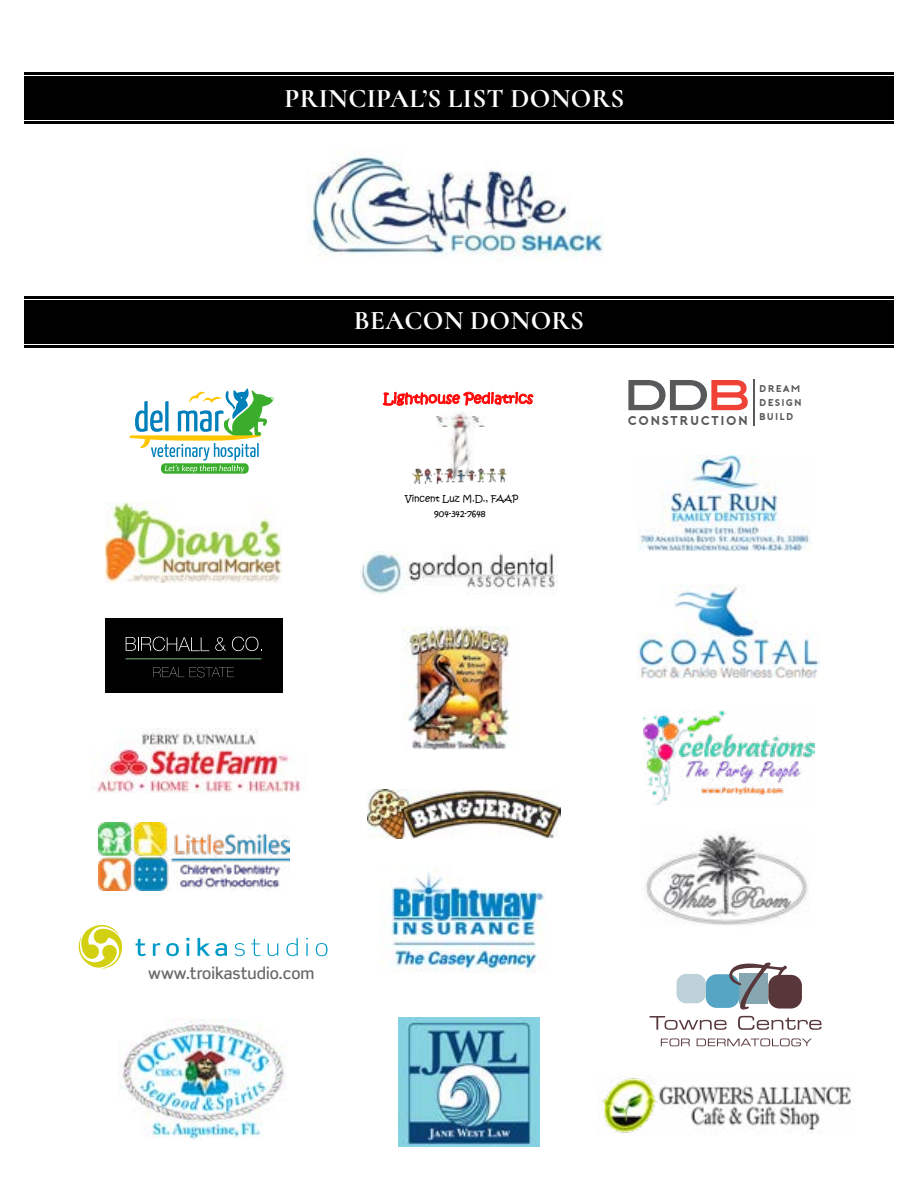
<style>
.page{position:relative;width:918px;height:1188px;background:#fff}
.page>*{position:absolute;margin:0;border:0;box-sizing:border-box;transform-origin:0 0}
.t1{font:700 27px "Cormorant SC";letter-spacing:.01em;color:#fff}
.t2{font:500 15.9px "Scene Std";color:#67686b}
.t3{font:13.8px "Kristen ITC";color:#f00}
.t4{font:12.75px "Porter Bold DEMO";letter-spacing:.1em;color:#58595b}
.t5{font:9.75px/14px "Porter Bold DEMO";letter-spacing:.1em;color:#58595b;text-align:justify}
.t6{font:9px/15.3px "Kristen ITC";color:#000;text-align:center}
</style>
<div class="page">
<hr style="left:24px;top:345px;width:870px;height:3px;background:#000">
<hr style="left:24px;top:296px;width:870px;height:2px;background:#000">
<div style="left:24px;top:300px;width:870px;height:44px;background:#000"></div>
<hr style="left:24px;top:122px;width:870px;height:2px;background:#000">
<hr style="left:24px;top:72px;width:870px;height:3px;background:#000">
<div style="left:24px;top:76px;width:870px;height:44px;background:#000"></div>
<img style="left:119px;top:1019px;width:167px;height:121px">
<img style="left:93px;top:728px;width:211px;height:65px">
<img style="left:361px;top:553px;width:196px;height:41px">
<svg style="left:78px;top:925px;width:44px;height:44px"></svg>
<svg style="left:136px;top:939px;width:10px;height:17px"></svg>
<svg style="left:153px;top:943px;width:7px;height:13px"></svg>
<svg style="left:166px;top:943px;width:13px;height:13px"></svg>
<svg style="left:186px;top:938px;width:3px;height:18px"></svg>
<svg style="left:198px;top:938px;width:29px;height:18px"></svg>
<svg style="left:235px;top:943px;width:10px;height:13px"></svg>
<svg style="left:251px;top:939px;width:10px;height:17px"></svg>
<svg style="left:268px;top:943px;width:10px;height:13px"></svg>
<svg style="left:286px;top:938px;width:12px;height:18px"></svg>
<svg style="left:306px;top:938px;width:2px;height:18px"></svg>
<svg style="left:316px;top:943px;width:11px;height:13px"></svg>
<img style="left:637px;top:584px;width:183px;height:94px">
<img style="left:306px;top:152px;width:298px;height:110px">
<img style="left:643px;top:710px;width:171px;height:95px">
<img style="left:98px;top:823px;width:192px;height:67px">
<img style="left:380px;top:869px;width:165px;height:104px">
<svg style="left:661px;top:1038px;width:29px;height:8px"></svg>
<svg style="left:697px;top:1038px;width:115px;height:8px"></svg>
<svg style="left:650px;top:1016px;width:77px;height:14px"></svg>
<svg style="left:738px;top:1016px;width:83px;height:14px"></svg>
<div style="left:706px;top:974px;width:33px;height:34px;background:#57a5c4;border-radius:11px"></div>
<div style="left:768px;top:975px;width:34px;height:34px;background:#57373a;border-radius:11px"></div>
<div style="left:677px;top:974px;width:29px;height:29px;background:#bdd1d9;border-radius:10px"></div>
<svg style="left:729px;top:962px;width:59px;height:48px"></svg>
<img style="left:403px;top:627px;width:107px;height:123px">
<img style="left:105px;top:503px;width:177px;height:79px">
<img style="left:602px;top:1077px;width:249px;height:56px">
<img style="left:638px;top:455px;width:173px;height:96px">
<img style="left:399px;top:1017px;width:141px;height:129px">
<div style="left:161px;top:463px;width:88px;height:11px;background:#7ac770;border-radius:4px"></div>
<svg style="left:129px;top:388px;width:145px;height:85px"></svg>
<img style="left:439px;top:412px;width:37px;height:55px">
<svg style="left:383px;top:392px;width:150px;height:14px"></svg>
<img style="left:412px;top:467px;width:95px;height:17px">
<svg style="left:473px;top:417px;width:12px;height:10px"></svg>
<svg style="left:436px;top:417px;width:11px;height:9px"></svg>
<svg style="left:628px;top:380px;width:120px;height:30px"></svg>
<hr style="left:753px;top:380px;width:1px;height:46px;background:#58595b">
<img style="left:367px;top:789px;width:194px;height:49px">
<div style="left:105px;top:618px;width:178px;height:75px;background:#000"></div>
<svg style="left:126px;top:637px;width:83px;height:14px"></svg>
<svg style="left:215px;top:637px;width:11px;height:14px"></svg>
<svg style="left:232px;top:637px;width:30px;height:14px"></svg>
<svg style="left:153px;top:667px;width:31px;height:10px"></svg>
<svg style="left:190px;top:667px;width:44px;height:10px"></svg>
<hr style="left:126px;top:659px;width:136px;height:1px;background:#88b986">
<img style="left:644px;top:831px;width:165px;height:94px">
<p class="t1" style="left:284px;top:82px;width:341px">PRINCIPAL’S LIST DONORS</p>
<p class="t1" style="left:354px;top:304px;width:232px">BEACON DONORS</p>
<p class="t3" style="left:383px;top:389px;width:151px">Lighthouse Pediatrics</p>
<p class="t6" style="left:405px;top:491px;width:115px">Vincent Luz M.D., FAAP<br>904-342-7648</p>
<p class="t4" style="left:628px;top:414px;width:122px">CONSTRUCTION</p>
<p class="t5" style="left:759px;top:382px;width:44px">DREAM DESIGN BUILD</p>
<p class="t2" style="left:148px;top:964px;width:168px">www.troikastudio.com</p>
</div>
